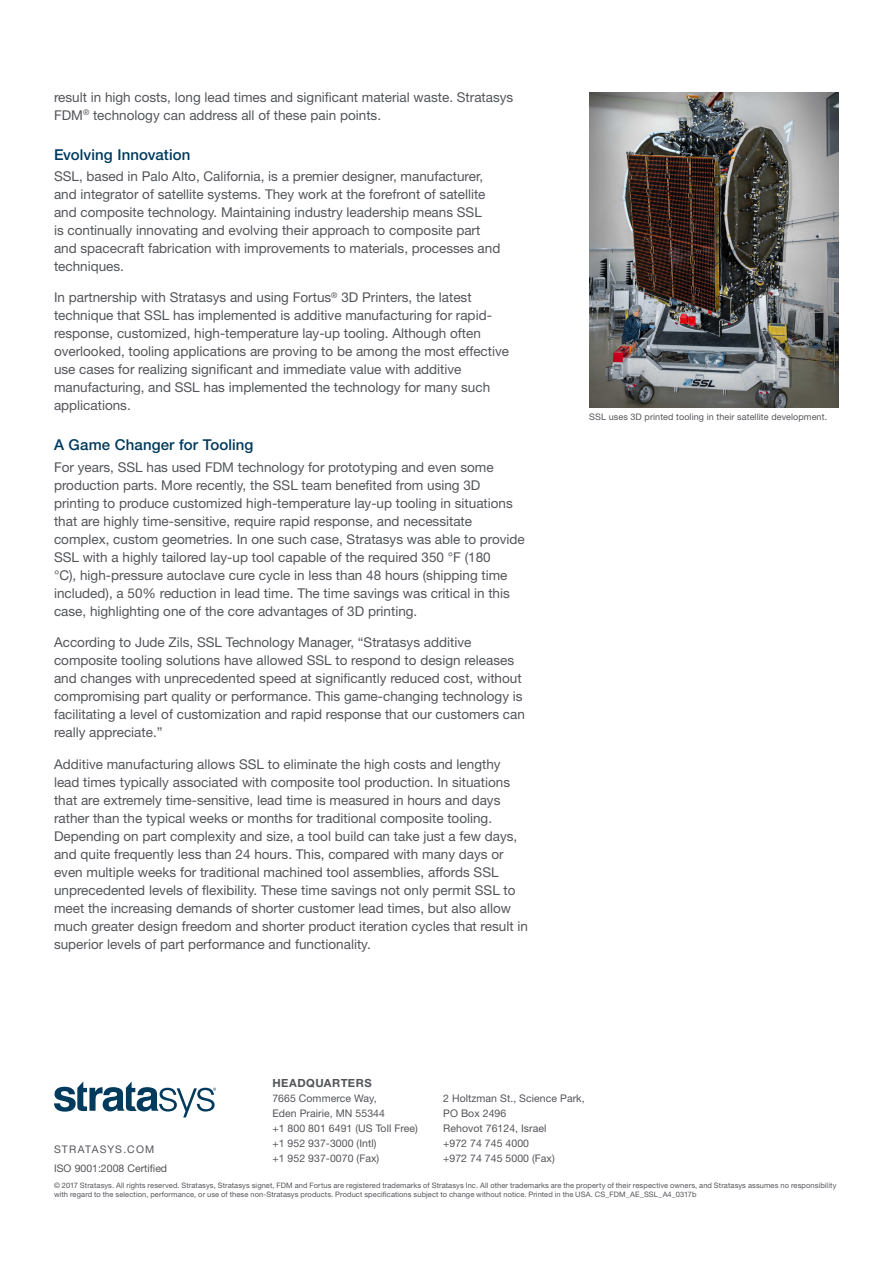
<style>
.page{position:relative;width:893px;height:1263px;background:#fff}
.page>*{position:absolute;margin:0;border:0;box-sizing:border-box;transform-origin:0 0}
.CONT_-_Para_Subhead{font:500 15px "Helvetica Neue LT Std";letter-spacing:.005em;color:#003a5d}
.CONT_-_Body{font:13.5px/18px "Helvetica Neue LT Std";color:#54555a}
.t1{font:700 11.25px "Helvetica Neue LT Std";letter-spacing:.04em;color:#54555a}
.t2{font:10.5px/15px "Helvetica Neue LT Std";letter-spacing:.005em;color:#54555a}
.t3{font:10.5px "Helvetica Neue LT Std";letter-spacing:.11em;color:#54555a}
.CONT_-_Image_Caption{font:9px "Helvetica Neue LT Std";letter-spacing:.01em;color:#54555a}
.t4{font:7.5px/9px "Helvetica Neue LT Std";letter-spacing:.01em;color:#54555a}
</style>
<div class="page">
<svg style="left:54px;top:1081px;width:162px;height:36px"></svg>
<img style="left:589px;top:92px;width:250px;height:315px">
<p class="CONT_-_Body" style="left:54px;top:88px;width:461px">result in high costs, long lead times and significant material waste. Stratasys<br>FDM<sup>®</sup> technology can address all of these pain points.</p>
<p class="CONT_-_Para_Subhead" style="left:54px;top:145px;width:138px">Evolving Innovation</p>
<p class="CONT_-_Body" style="left:54px;top:167px;width:448px">SSL, based in Palo Alto, California, is a premier designer, manufacturer, and integrator of satellite systems. They work at the forefront of satellite and composite technology. Maintaining industry leadership means SSL<br>is continually innovating and evolving their approach to composite part and spacecraft fabrication with improvements to materials, processes and techniques.</p>
<p class="CONT_-_Body" style="left:54px;top:288px;width:457px">In partnership with Stratasys and using Fortus<sup>®</sup> 3D Printers, the latest technique that SSL has implemented is additive manufacturing for rapid&shy;response, customized, high-temperature lay-up tooling. Although often overlooked, tooling applications are proving to be among the most effective use cases for realizing significant and immediate value with additive manufacturing, and SSL has implemented the technology for many such applications.</p>
<p class="CONT_-_Para_Subhead" style="left:54px;top:436px;width:201px">A Game Changer for Tooling</p>
<p class="CONT_-_Body" style="left:54px;top:458px;width:472px">For years, SSL has used FDM technology for prototyping and even some production parts. More recently, the SSL team benefited from using 3D printing to produce customized high-temperature lay-up tooling in situations that are highly time-sensitive, require rapid response, and necessitate complex, custom geometries. In one such case, Stratasys was able to provide SSL with a highly tailored lay-up tool capable of the required 350 °F (180<br>°C), high-pressure autoclave cure cycle in less than 48 hours (shipping time included), a 50% reduction in lead time. The time savings was critical in this case, highlighting one of the core advantages of 3D printing.</p>
<p class="CONT_-_Body" style="left:54px;top:633px;width:472px">According to Jude Zils, SSL Technology Manager, “Stratasys additive composite tooling solutions have allowed SSL to respond to design releases and changes with unprecedented speed at significantly reduced cost, without compromising part quality or performance. This game-changing technology is facilitating a level of customization and rapid response that our customers can really appreciate.”</p>
<p class="CONT_-_Body" style="left:54px;top:755px;width:475px">Additive manufacturing allows SSL to eliminate the high costs and lengthy lead times typically associated with composite tool production. In situations that are extremely time-sensitive, lead time is measured in hours and days rather than the typical weeks or months for traditional composite tooling.<br>Depending on part complexity and size, a tool build can take just a few days, and quite frequently less than 24 hours. This, compared with many days or even multiple weeks for traditional machined tool assemblies, affords SSL unprecedented levels of flexibility. These time savings not only permit SSL to meet the increasing demands of shorter customer lead times, but also allow much greater design freedom and shorter product iteration cycles that result in superior levels of part performance and functionality.</p>
<p class="CONT_-_Image_Caption" style="left:589px;top:412px;width:239px">SSL uses 3D printed tooling in their satellite development.</p>
<p class="t1" style="left:272px;top:1076px;width:101px">HEADQUARTERS</p>
<p class="t2" style="left:272px;top:1090px;width:147px">7665 Commerce Way,<br>Eden Prairie, MN 55344<br>+1 800 801 6491 (US Toll Free) +1 952 937-3000 (Intl)<br>+1 952 937-0070 (Fax)</p>
<p class="t2" style="left:443px;top:1090px;width:143px">2 Holtzman St., Science Park,<br>PO Box 2496<br>Rehovot 76124, Israel<br>+972 74 745 4000<br>+972 74 745 5000 (Fax)</p>
<p class="t3" style="left:54px;top:1143px;width:102px">STRATASYS.COM</p>
<p class="t2" style="left:54px;top:1161px;width:115px">ISO 9001:2008 Certified</p>
<p class="t4" style="left:54px;top:1181px;width:784px">© 2017 Stratasys. All rights reserved. Stratasys, Stratasys signet, FDM and Fortus are registered trademarks of Stratasys Inc. All other trademarks are the property of their respective owners, and Stratasys assumes no responsibility with regard to the selection, performance, or use of these non-Stratasys products. Product specifications subject to change without notice. Printed in the USA. CS_FDM_AE_SSL_A4_0317b</p>
</div>
